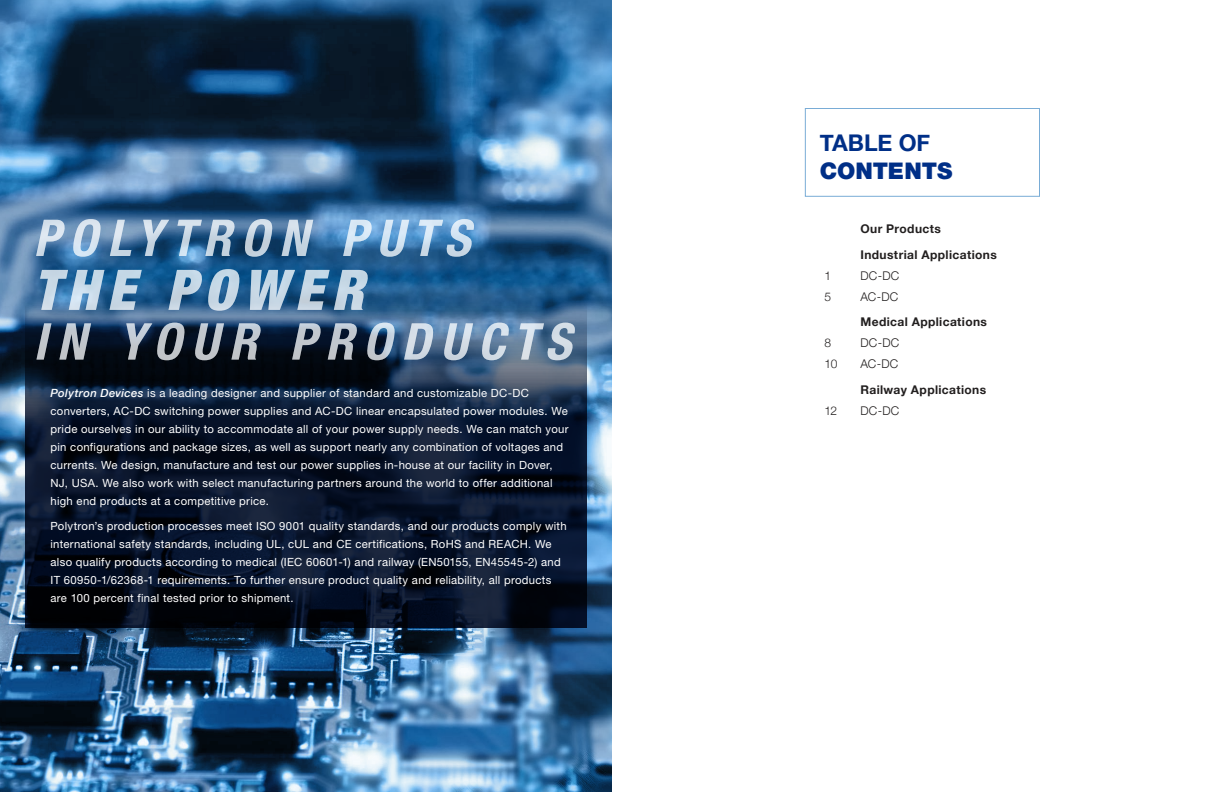
<style>
.page{position:relative;width:1224px;height:792px;background:#fff}
.page>*{position:absolute;margin:0;border:0;box-sizing:border-box;transform-origin:0 0}
.t1{font:900 23px "Helvetica Neue";letter-spacing:-.005em;color:#002f87}
.t2{font:700 23px "Helvetica Neue";letter-spacing:-.005em;color:#002f87}
.t3{font:700 12px/25.5px "Helvetica Neue";letter-spacing:.03em;color:#221f1f}
.t4{font:300 12px "Helvetica Neue";letter-spacing:.025em;color:#221f1f}
.t5{font:11.3px/18px "Helvetica Neue";letter-spacing:.025em;color:#fff}
.s1{font-weight:500;font-style:italic}
</style>
<div class="page">
<div style="left:805px;top:108px;width:235px;height:89px;border:1px solid #79acd6"></div>
<svg style="left:0;top:0;width:612px;height:792px;background:#366289"></svg>
<svg style="left:25px;top:276px;width:562px;height:352px;background:#0e1d34"></svg>
<svg style="left:36px;top:323px;width:540px;height:37px;background:#5c6c7f"></svg>
<svg style="left:40px;top:269px;width:329px;height:42px;background:#6f97b9"></svg>
<svg style="left:36px;top:219px;width:439px;height:38px;background:#749abd"></svg>
<p class="t5" style="left:51px;top:385px;width:519px"><span class="s1">Polytron Devices</span> is a leading designer and supplier of standard and customizable DC-DC converters, AC-DC switching power supplies and AC-DC linear encapsulated power modules. We pride ourselves in our ability to accommodate all of your power supply needs. We can match your pin configurations and package sizes, as well as support nearly any combination of voltages and currents. We design, manufacture and test our power supplies in-house at our facility in Dover, NJ, USA. We also work with select manufacturing partners around the world to offer additional high end products at a competitive price.</p>
<p class="t5" style="left:51px;top:518px;width:518px">Polytron’s production processes meet ISO 9001 quality standards, and our products comply with international safety standards, including UL, cUL and CE certifications, RoHS and REACH. We also qualify products according to medical (IEC 60601-1) and railway (EN50155, EN45545-2) and IT 60950-1/62368-1 requirements. To further ensure product quality and reliability, all products are 100 percent final tested prior to shipment.</p>
<h1 class="t2" style="left:820px;top:134px;width:112px">TABLE OF</h1>
<h1 class="t1" style="left:820px;top:162px;width:134px">CONTENTS</h1>
<p class="t3" style="left:860px;top:217px;width:138px">Our Products<br>Industrial Applications</p>
<p class="t4" style="left:824px;top:271px;width:8px">1</p>
<p class="t4" style="left:860px;top:271px;width:40px">DC-DC</p>
<p class="t4" style="left:824px;top:292px;width:8px">5</p>
<p class="t4" style="left:860px;top:292px;width:39px">AC-DC</p>
<p class="t3" style="left:860px;top:310px;width:128px">Medical Applications</p>
<p class="t4" style="left:824px;top:339px;width:8px">8</p>
<p class="t4" style="left:860px;top:339px;width:40px">DC-DC</p>
<p class="t4" style="left:824px;top:360px;width:14px">10</p>
<p class="t4" style="left:860px;top:360px;width:39px">AC-DC</p>
<p class="t3" style="left:860px;top:378px;width:127px">Railway Applications</p>
<p class="t4" style="left:824px;top:406px;width:14px">12</p>
<p class="t4" style="left:860px;top:406px;width:40px">DC-DC</p>
</div>
